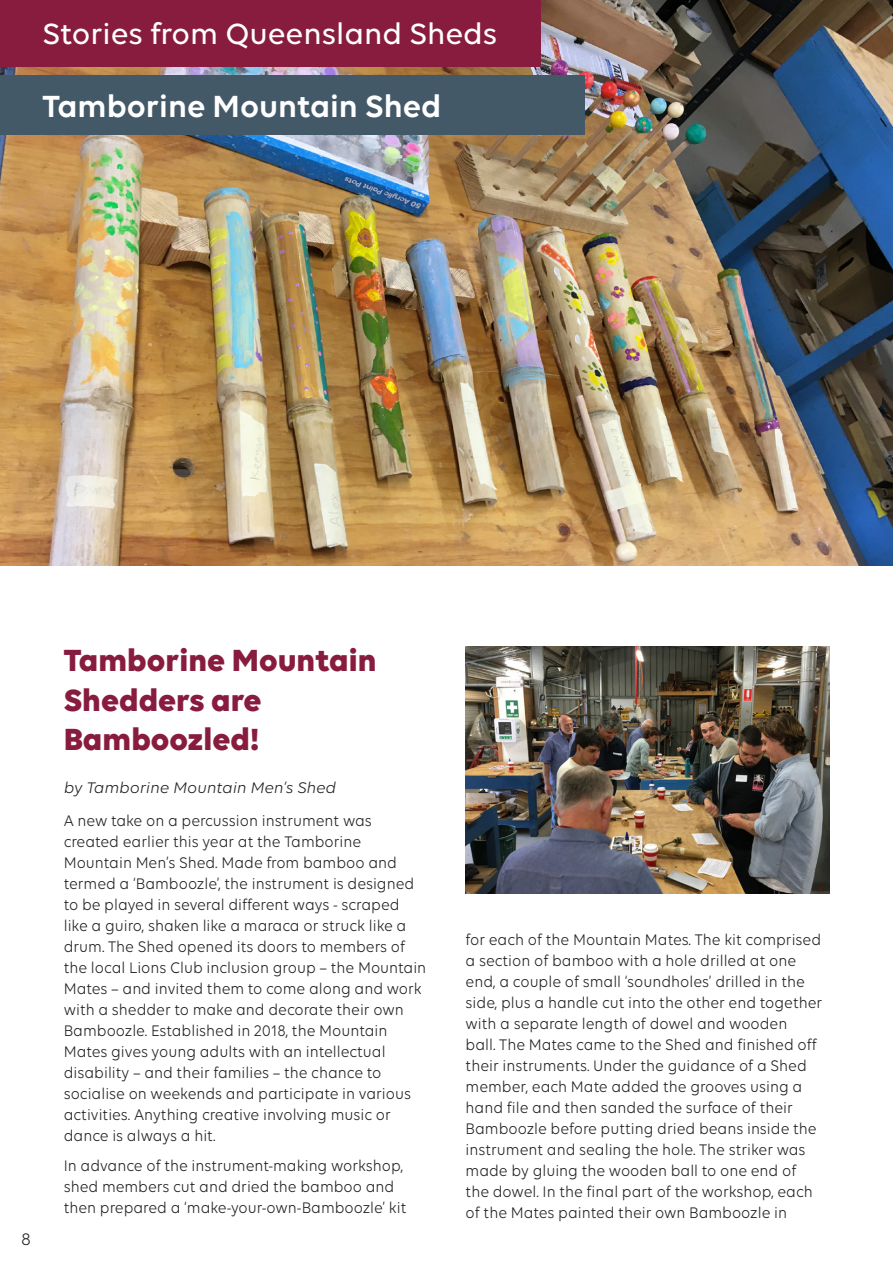
<style>
.page{position:relative;width:893px;height:1263px;background:#fff}
.page>*{position:absolute;margin:0;border:0;box-sizing:border-box;transform-origin:0 0}
.t1{font:700 33px/39.6px "Volte";color:#881c3f}
.t2{font:600 33px "Volte";color:#fff}
.t3{font:500 31.5px "Volte";color:#fff}
.t4{font:18px "Volte";color:#231f20}
.t5{font:16.5px/21px "Volte";color:#231f20;scale:.93 1}
.t6{font:italic 16.5px "Volte";color:#231f20}
</style>
<div class="page">
<img style="left:0;top:0;width:893px;height:566px">
<div style="left:0;top:0;width:540px;height:66px;background:#881c3f"></div>
<div style="left:0;top:75px;width:585px;height:59px;background:#435968"></div>
<img style="left:466px;top:646px;width:363px;height:247px">
<p class="t3" style="left:43px;top:15px;width:456px">Stories from Queensland Sheds</p>
<p class="t2" style="left:43px;top:86px;width:400px">Tamborine Mountain Shed</p>
<p class="t4" style="left:21px;top:1228px;width:11px">8</p>
<p class="t1" style="left:64px;top:639px;width:314px">Tamborine Mountain<br>Shedders are<br>Bamboozled!</p>
<p class="t6" style="left:64px;top:778px;width:274px">by Tamborine Mountain Men’s Shed</p>
<p class="t5" style="left:64px;top:810px;width:391px">A new take on a percussion instrument was created earlier this year at the Tamborine Mountain Men’s Shed. Made from bamboo and termed a ‘Bamboozle’, the instrument is designed to be played in several different ways - scraped like a guiro, shaken like a maraca or struck like a drum. The Shed opened its doors to members of the local Lions Club inclusion group – the Mountain Mates – and invited them to come along and work with a shedder to make and decorate their own Bamboozle. Established in 2018, the Mountain Mates gives young adults with an intellectual disability – and their families – the chance to socialise on weekends and participate in various activities. Anything creative involving music or dance is always a hit.</p>
<p class="t5" style="left:64px;top:1155px;width:370px">In advance of the instrument-making workshop, shed members cut and dried the bamboo and then prepared a ‘make-your-own-Bamboozle’ kit</p>
<p class="t5" style="left:466px;top:928px;width:385px">for each of the Mountain Mates. The kit comprised a section of bamboo with a hole drilled at one end, a couple of small ‘soundholes’ drilled in the side, plus a handle cut into the other end together with a separate length of dowel and wooden<br>ball. The Mates came to the Shed and finished off their instruments. Under the guidance of a Shed member, each Mate added the grooves using a hand file and then sanded the surface of their Bamboozle before putting dried beans inside the instrument and sealing the hole. The striker was made by gluing the wooden ball to one end of the dowel. In the final part of the workshop, each of the Mates painted their own Bamboozle in</p>
</div>
